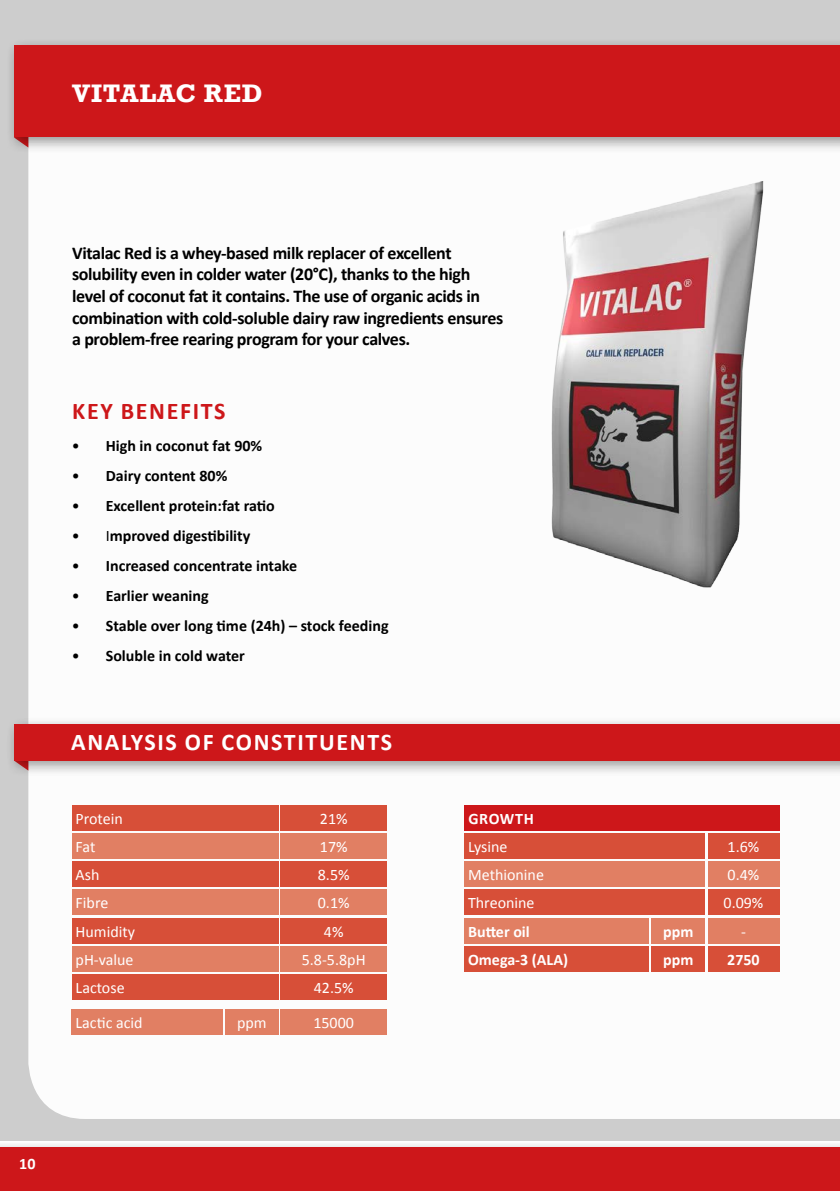
<style>
.page{position:relative;width:840px;height:1191px;background:#fff}
.page>*{position:absolute;margin:0;border:0;box-sizing:border-box;transform-origin:0 0}
.t1{font:700 26px "Rockwell";letter-spacing:.03em;color:#fff}
.t2{font:700 24px "Calibri";letter-spacing:.07em;color:#fff}
.t3{font:700 24px "Calibri";letter-spacing:.07em;color:#cd171a}
.t4{font:700 18px/21.6px "Calibri";letter-spacing:-.02em;color:#000}
.t5{font:700 16px "Calibri";color:#000}
.t6{font:16px/28px "Calibri";color:#fff}
.t7{font:700 16px/28px "Calibri";color:#fff}
.s1{font-weight:400}
</style>
<div class="page">
<div style="left:0;top:0;width:839px;height:1191px;background:#cdcdcd"></div>
<div style="left:28px;top:153px;width:811px;height:966px;background:#fcfcfc"></div>
<div style="left:0;top:1139px;width:839px;height:52px;background:#000;opacity:.4"></div>
<div style="left:0;top:1147px;width:839px;height:44px;background:#cd171a"></div>
<div style="left:6px;top:37px;width:833px;height:116px;background:#000;opacity:.4"></div>
<div style="left:14px;top:45px;width:825px;height:92px;background:#cd171a"></div>
<img style="left:498px;top:137px;width:297px;height:495px">
<div style="left:464px;top:833px;width:240px;height:26px;background:#d74f38"></div>
<div style="left:464px;top:889px;width:240px;height:26px;background:#d74f38"></div>
<div style="left:464px;top:917px;width:184px;height:26px;background:#e17f63"></div>
<div style="left:464px;top:945px;width:184px;height:26px;background:#d74f38"></div>
<div style="left:464px;top:861px;width:240px;height:26px;background:#e17f63"></div>
<div style="left:707px;top:861px;width:71px;height:26px;background:#e17f63"></div>
<div style="left:464px;top:805px;width:314px;height:26px;background:#cd171a"></div>
<div style="left:707px;top:833px;width:71px;height:26px;background:#d74f38"></div>
<div style="left:707px;top:889px;width:71px;height:26px;background:#d74f38"></div>
<div style="left:707px;top:917px;width:71px;height:26px;background:#e17f63"></div>
<div style="left:707px;top:945px;width:71px;height:26px;background:#d74f38"></div>
<div style="left:651px;top:917px;width:53px;height:26px;background:#e17f63"></div>
<div style="left:651px;top:945px;width:53px;height:26px;background:#d74f38"></div>
<div style="left:6px;top:716px;width:833px;height:61px;background:#000;opacity:.4"></div>
<div style="left:14px;top:724px;width:825px;height:36px;background:#cd171a"></div>
<div style="left:72px;top:805px;width:206px;height:26px;background:#d74f38"></div>
<div style="left:72px;top:917px;width:206px;height:26px;background:#d74f38"></div>
<div style="left:72px;top:833px;width:206px;height:26px;background:#e17f63"></div>
<div style="left:72px;top:945px;width:206px;height:26px;background:#e17f63"></div>
<div style="left:72px;top:861px;width:206px;height:26px;background:#d74f38"></div>
<div style="left:72px;top:973px;width:206px;height:26px;background:#d74f38"></div>
<div style="left:72px;top:889px;width:206px;height:26px;background:#e17f63"></div>
<div style="left:280px;top:805px;width:107px;height:26px;background:#d74f38"></div>
<div style="left:280px;top:917px;width:107px;height:26px;background:#d74f38"></div>
<div style="left:280px;top:833px;width:107px;height:26px;background:#e17f63"></div>
<div style="left:280px;top:945px;width:107px;height:26px;background:#e17f63"></div>
<div style="left:280px;top:861px;width:107px;height:26px;background:#d74f38"></div>
<div style="left:280px;top:973px;width:107px;height:26px;background:#d74f38"></div>
<div style="left:280px;top:889px;width:107px;height:26px;background:#e17f63"></div>
<div style="left:72px;top:1009px;width:151px;height:25px;background:#e17f63"></div>
<div style="left:225px;top:1009px;width:53px;height:25px;background:#e17f63"></div>
<div style="left:280px;top:1009px;width:107px;height:25px;background:#e17f63"></div>
<h1 class="t1" style="left:72px;top:78px;width:192px">VITALAC RED</h1>
<p class="t4" style="left:72px;top:242px;width:432px">Vitalac Red is a whey-based milk replacer of excellent solubility even in colder water (20°C), thanks to the high level of coconut fat it contains. The use of organic acids in combination with cold-soluble dairy raw ingredients ensures a problem-free rearing program for your calves.</p>
<h2 class="t3" style="left:72px;top:395px;width:155px">KEY BENEFITS</h2>
<p class="t5" style="left:72px;top:435px;width:192px"><span class="s1">•</span> High in coconut fat 90%</p>
<p class="t5" style="left:72px;top:465px;width:157px"><span class="s1">•</span> Dairy content 80%</p>
<p class="t5" style="left:72px;top:495px;width:204px"><span class="s1">•</span> Excellent protein:fat ratio</p>
<p class="t5" style="left:72px;top:525px;width:180px"><span class="s1">• I</span>mproved digestibility</p>
<p class="t5" style="left:72px;top:555px;width:227px"><span class="s1">•</span> Increased concentrate intake</p>
<p class="t5" style="left:72px;top:585px;width:138px"><span class="s1">•</span> Earlier weaning</p>
<p class="t5" style="left:72px;top:615px;width:318px"><span class="s1">•</span> Stable over long time (24h) – stock feeding</p>
<p class="t5" style="left:72px;top:645px;width:174px"><span class="s1">•</span> Soluble in cold water</p>
<h2 class="t2" style="left:71px;top:727px;width:322px">ANALYSIS OF CONSTITUENTS</h2>
<p class="t6" style="left:76px;top:804px;width:49px">Protein</p>
<p class="t6" style="left:320px;top:804px;width:29px">21%</p>
<p class="t6" style="left:76px;top:833px;width:21px">Fat</p>
<p class="t6" style="left:301px;top:833px;width:65px;text-align:center">17%<br>8.5%<br>0.1%<br>4%<br>5.8-5.8pH<br>42.5%</p>
<p class="t6" style="left:76px;top:861px;width:61px">Ash<br>Fibre<br>Humidity pH-value<br>Lactose</p>
<p class="t6" style="left:76px;top:1008px;width:68px">Lactic acid</p>
<p class="t6" style="left:237px;top:1008px;width:31px">ppm</p>
<p class="t6" style="left:313px;top:1008px;width:42px">15000</p>
<p class="t7" style="left:468px;top:805px;width:67px">GROWTH</p>
<p class="t6" style="left:468px;top:833px;width:77px">Lysine<br>Methionine<br>Threonine</p>
<p class="t7" style="left:468px;top:917px;width:101px">Butter oil<br>Omega-3 (ALA)</p>
<p class="t7" style="left:662px;top:917px;width:32px">ppm ppm</p>
<p class="t6" style="left:723px;top:833px;width:41px;text-align:center">1.6%<br>0.4%<br>0.09% -</p>
<p class="t7" style="left:726px;top:945px;width:34px">2750</p>
<p class="t7" style="left:19px;top:1150px;width:18px">10</p>
</div>
